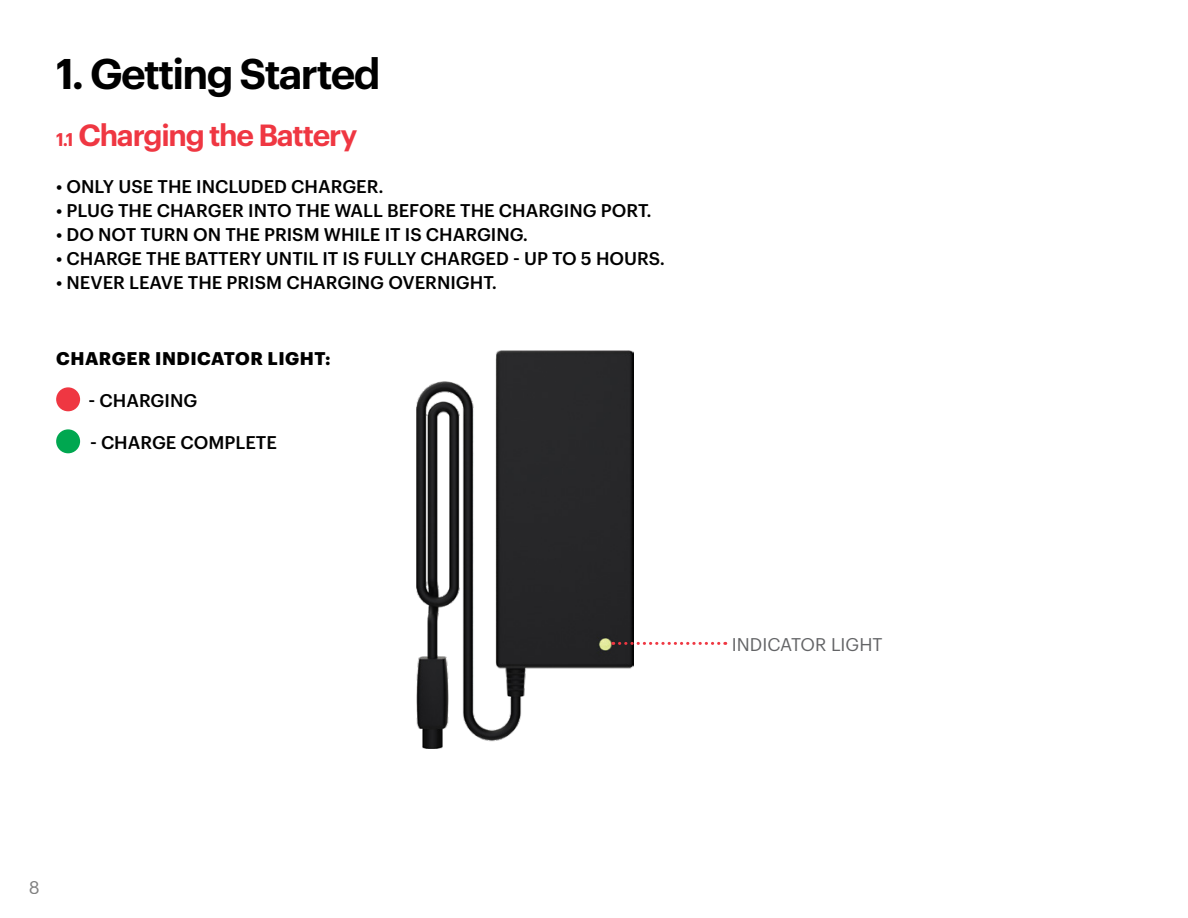
<style>
.page{position:relative;width:1188px;height:918px;background:#fff}
.page>*{position:absolute;margin:0;border:0;box-sizing:border-box;transform-origin:0 0}
.t1{font:600 42px "Graphik";letter-spacing:-.04em;color:#000}
.t2{font:600 30px "Graphik";letter-spacing:-.04em;color:#ef3742}
.bullets{font:500 18px "Graphik";color:#000}
.t3{font:700 18px "Graphik";letter-spacing:.03em;color:#000}
.t4{font:18px "Graphik";color:#636466}
.t5{font:18px "Graphik";color:#000}
.s1{font-size:18px}
</style>
<div class="page">
<img style="left:417px;top:351px;width:217px;height:397px">
<div style="left:56px;top:387px;width:24px;height:24px;background:#ef3742;border-radius:50%"></div>
<div style="left:56px;top:429px;width:24px;height:24px;background:#00a750;border-radius:50%"></div>
<svg style="left:613px;top:642px;width:106px;height:3px"></svg>
<p class="t1" style="left:56px;top:42px;width:326px">1. Getting Started</p>
<p class="t2" style="left:56px;top:112px;width:303px"><span class="s1">1.1</span> Charging the Battery</p>
<p class="bullets" style="left:56px;top:172px;width:329px">• ONLY USE THE INCLUDED CHARGER.</p>
<p class="bullets" style="left:56px;top:196px;width:597px">• PLUG THE CHARGER INTO THE WALL BEFORE THE CHARGING PORT.</p>
<p class="bullets" style="left:56px;top:220px;width:473px">• DO NOT TURN ON THE PRISM WHILE IT IS CHARGING.</p>
<p class="bullets" style="left:56px;top:244px;width:610px">• CHARGE THE BATTERY UNTIL IT IS FULLY CHARGED - UP TO 5 HOURS.</p>
<p class="bullets" style="left:56px;top:268px;width:442px">• NEVER LEAVE THE PRISM CHARGING OVERNIGHT.</p>
<p class="t3" style="left:56px;top:345px;width:276px">CHARGER INDICATOR LIGHT:</p>
<p class="bullets" style="left:89px;top:386px;width:110px">- CHARGING</p>
<p class="bullets" style="left:90px;top:428px;width:188px">- CHARGE COMPLETE</p>
<p class="t4" style="left:732px;top:631px;width:152px">INDICATOR LIGHT</p>
<p class="t5" style="left:28px;top:874px;width:12px">8</p>
</div>
